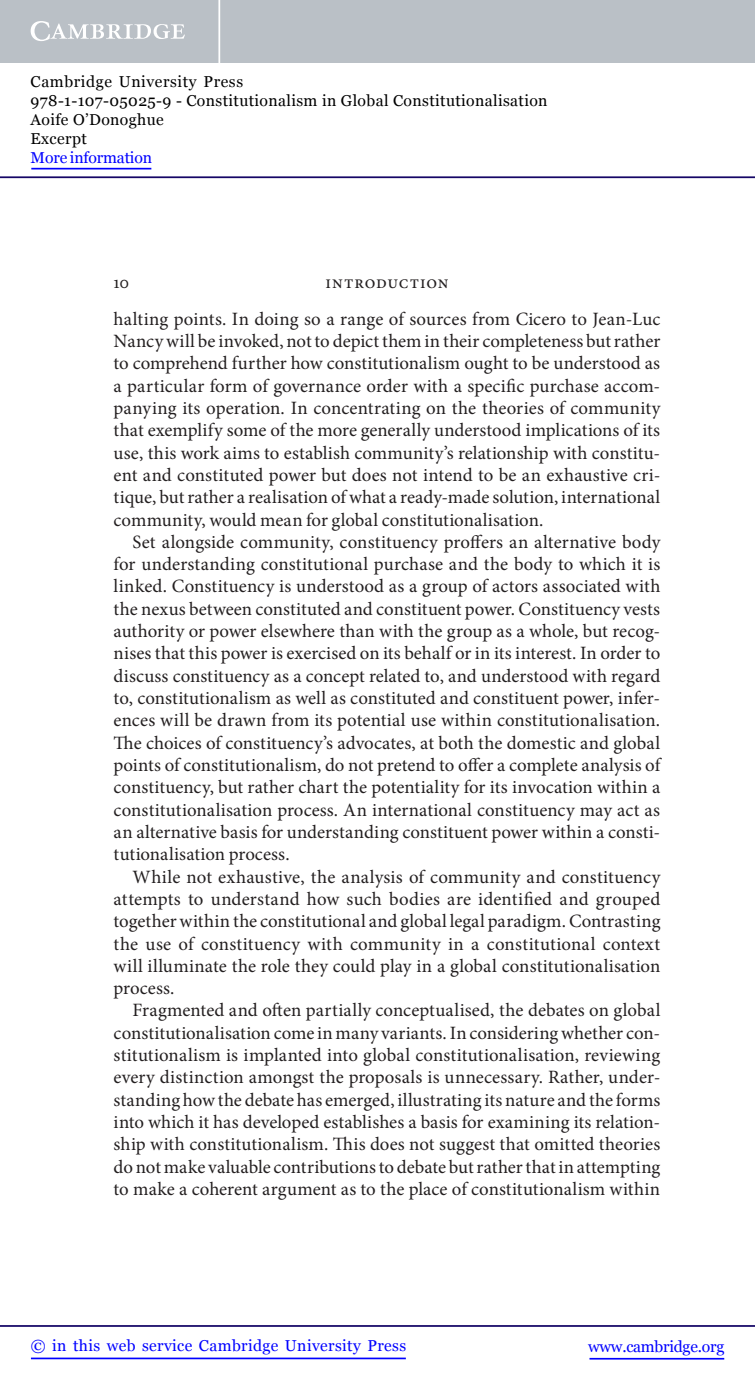
<style>
.page{position:relative;width:755px;height:1385px;background:#fff}
.page>*{position:absolute;margin:0;border:0;box-sizing:border-box;transform-origin:0 0}
.t1{font:18.9px/22.2px "Minion Pro";color:#231f20;text-align:justify}
.t2{font:18.38px "Minion Pro";letter-spacing:.035em;color:#231f20}
.t3{font:15.75px/18.9px "Georgia";letter-spacing:.025em;color:#000}
.t4{font:15.75px "Georgia";letter-spacing:.025em;color:#00f}
.t5{font:15.75px "Georgia";letter-spacing:-.015em;color:#00f}
.t6{font:15.75px "Georgia";letter-spacing:-.01em;color:#00f}
</style>
<div class="page">
<hr style="left:589px;top:1358px;width:134px;height:1px;background:#00f">
<hr style="left:0;top:1325px;width:754px;height:2px;background:#150666">
<hr style="left:31px;top:1357px;width:374px;height:2px;background:#00f">
<div style="left:0;top:0;width:754px;height:63px;background:#bac0c6"></div>
<svg style="left:31px;top:21px;width:154px;height:20px"></svg>
<hr style="left:218px;top:0;width:2px;height:63px;background:#fff">
<hr style="left:0;top:176px;width:754px;height:2px;background:#150666">
<hr style="left:31px;top:168px;width:120px;height:1px;background:#00f">
<p class="t3" style="left:31px;top:73px;width:518px">Cambridge University Press<br>978-1-107-05025-9 - Constitutionalism in Global Constitutionalisation<br>Aoife O’Donoghue<br>Excerpt</p>
<p class="t6" style="left:31px;top:148px;width:123px">More information</p>
<p class="t2" style="left:114px;top:275px;width:17px">10</p>
<p class="t2" style="left:325px;top:275px;width:124px">Introduction</p>
<p class="t1" style="left:114px;top:309px;width:548px">halting points. In doing so a range of sources from Cicero to Jean-Luc Nancy will be invoked, not to depict them in their completeness but rather to comprehend further how constitutionalism ought to be understood as a particular form of governance order with a specific purchase accom&shy;panying its operation. In concentrating on the theories of community that exemplify some of the more generally understood implications of its use, this work aims to establish community’s relationship with constitu&shy;ent and constituted power but does not intend to be an exhaustive cri&shy;tique, but rather a realisation of what a ready-made solution, international community, would mean for global constitutionalisation.</p>
<p class="t1" style="left:114px;top:532px;width:549px;text-indent:19px">Set alongside community, constituency proffers an alternative body for understanding constitutional purchase and the body to which it is linked. Constituency is understood as a group of actors associated with the nexus between constituted and constituent power. Constituency vests authority or power elsewhere than with the group as a whole, but recog&shy;nises that this power is exercised on its behalf or in its interest . In order to discuss constituency as a concept related to, and understood with regard to, constitutionalism as well as constituted and constituent power, infer&shy;ences will be drawn from its potential use within constitutionalisation.<br>The choices of constituency’s advocates, at both the domestic and global points of constitutionalism, do not pretend to offer a complete analysis of constituency, but rather chart the potentiality for its invocation within a constitutionalisation process. An international constituency may act as an alternative basis for understanding constituent power within a consti&shy;tutionalisation process.</p>
<p class="t1" style="left:114px;top:867px;width:548px;text-indent:19px">While not exhaustive, the analysis of community and constituency attempts to understand how such bodies are identified and grouped together within the constitutional and global legal paradigm. Contrasting the use of constituency with community in a constitutional context will illuminate the role they could play in a global constitutionalisation process.</p>
<p class="t1" style="left:114px;top:1001px;width:548px;text-indent:19px">Fragmented and often partially conceptualised, the debates on global constitutionalisation come in many variants. In considering whether con&shy;stitutionalism is implanted into global constitutionalisation, reviewing every distinction amongst the proposals is unnecessary. Rather, under&shy;standing how the debate has emerged, illustrating its nature and the forms into which it has developed establishes a basis for examining its relation&shy;ship with constitutionalism. This does not suggest that omitted theories do not make valuable contributions to debate but rather that in attempting to make a coherent argument as to the place of constitutionalism within</p>
<p class="t4" style="left:31px;top:1336px;width:376px">© in this web service Cambridge University Press</p>
<p class="t5" style="left:587px;top:1336px;width:137px">www.cambridge.org</p>
</div>
